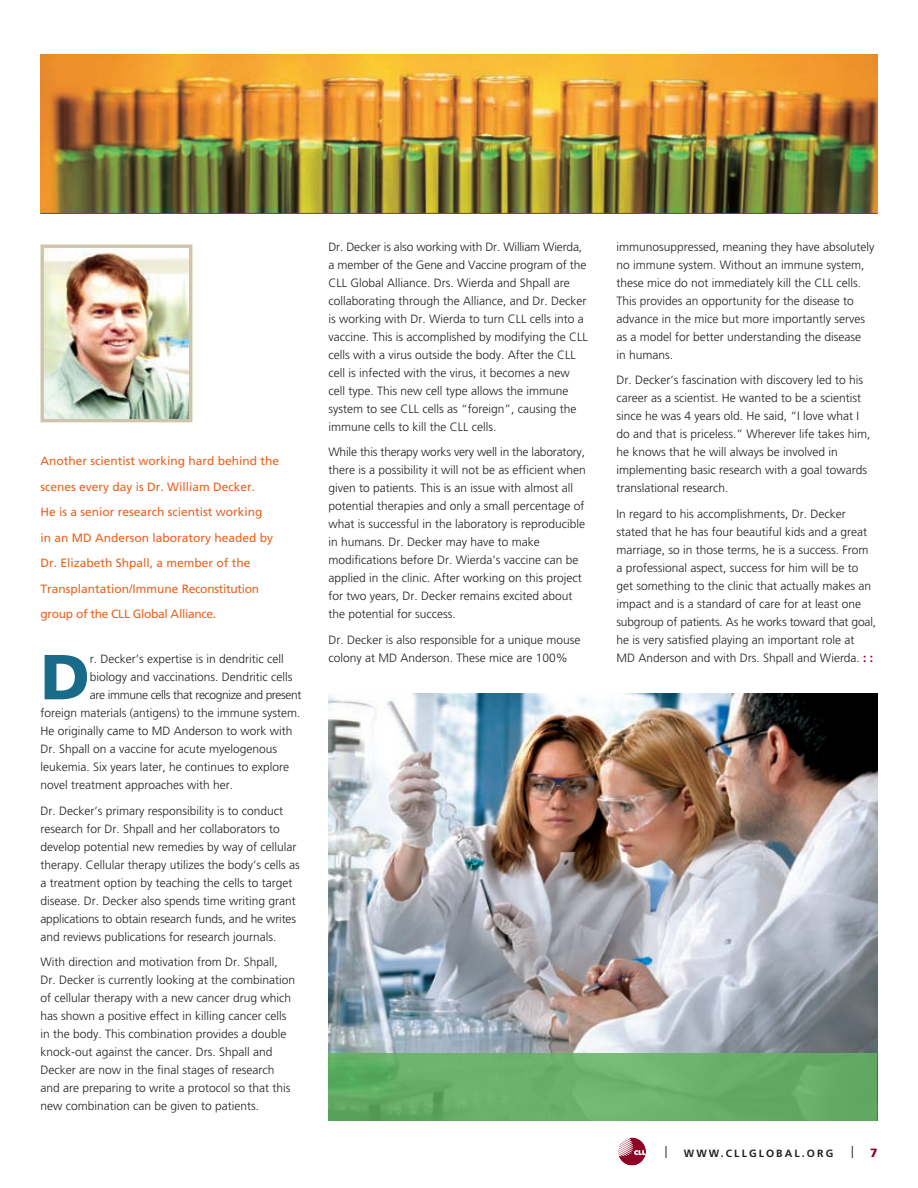
<style>
.page{position:relative;width:918px;height:1188px;background:#fff}
.page>*{position:absolute;margin:0;border:0;box-sizing:border-box;transform-origin:0 0}
.t1{font:900 63.6px "Frutiger";color:#1a6a89}
.t2{font:300 12px/18px "Frutiger";color:#231f20}
.t3{font:12px/25.5px "Frutiger";color:#eb6220}
.t4{font:300 12px "Frutiger";letter-spacing:-.03em;color:#231f20}
.t5{font:condensed 12px "Frutiger";color:#231f20}
.t6{font:900 12px "Frutiger";color:#900126}
.t7{font:700 10.5px "Frutiger";letter-spacing:.2em;color:#231f20}
.s1{font-weight:700;color:#900126}
</style>
<div class="page">
<img style="left:40px;top:54px;width:838px;height:159px">
<img style="left:44px;top:249px;width:144px;height:169px">
<div style="left:40px;top:245px;width:152px;height:177px;border:3px solid #d1c3ac"></div>
<svg style="left:618px;top:1138px;width:28px;height:28px"></svg>
<img style="left:328px;top:693px;width:550px;height:360px">
<svg style="left:328px;top:1053px;width:550px;height:67px;background:#67ae69"></svg>
<hr style="left:40px;top:213px;width:838px;height:1px;background:#1a6a89">
<p class="t3" style="left:40px;top:448px;width:240px">Another scientist working hard behind the scenes every day is Dr. William Decker.<br>He is a senior research scientist working<br>in an MD Anderson laboratory headed by Dr. Elizabeth Shpall, a member of the Transplantation/Immune Reconstitution group of the CLL Global Alliance.</p>
<h1 class="t1" style="left:40px;top:639px;width:51px">D</h1>
<p class="t2" style="left:90px;top:650px;width:195px">r. Decker’s expertise is in dendritic cell</p>
<p class="t2" style="left:90px;top:668px;width:204px">biology and vaccinations. Dendritic cells</p>
<p class="t4" style="left:90px;top:688px;width:213px">are immune cells that recognize and present</p>
<p class="t2" style="left:40px;top:704px;width:262px">foreign materials (antigens) to the immune system.</p>
<p class="t2" style="left:40px;top:722px;width:254px">He originally came to MD Anderson to work with</p>
<p class="t2" style="left:40px;top:740px;width:238px">Dr. Shpall on a vaccine for acute myelogenous</p>
<p class="t2" style="left:40px;top:758px;width:250px">leukemia. Six years later, he continues to explore</p>
<p class="t2" style="left:40px;top:776px;width:194px">novel treatment approaches with her.</p>
<p class="t2" style="left:40px;top:802px;width:261px">Dr. Decker’s primary responsibility is to conduct research for Dr. Shpall and her collaborators to develop potential new remedies by way of cellular therapy. Cellular therapy utilizes the body’s cells as a treatment option by teaching the cells to target disease. Dr. Decker also spends time writing grant applications to obtain research funds, and he writes and reviews publications for research journals.</p>
<p class="t2" style="left:40px;top:953px;width:256px">With direction and motivation from Dr. Shpall, Dr. Decker is currently looking at the combination of cellular therapy with a new cancer drug which has shown a positive effect in killing cancer cells in the body. This combination provides a double knock-out against the cancer. Drs. Shpall and Decker are now in the final stages of research and are preparing to write a protocol so that this new combination can be given to patients.</p>
<p class="t2" style="left:328px;top:238px;width:261px">Dr. Decker is also working with Dr. William Wierda, a member of the Gene and Vaccine program of the CLL Global Alliance. Drs. Wierda and Shpall are collaborating through the Alliance, and Dr. Decker is working with Dr. Wierda to turn CLL cells into a vaccine. This is accomplished by modifying the CLL cells with a virus outside the body. After the CLL cell is infected with the virus, it becomes a new cell type. This new cell type allows the immune system to see CLL cells as “foreign”, causing the immune cells to kill the CLL cells.</p>
<p class="t2" style="left:328px;top:443px;width:259px">While this therapy works very well in the laboratory, there is a possibility it will not be as efficient when given to patients. This is an issue with almost all potential therapies and only a small percentage of what is successful in the laboratory is reproducible in humans. Dr. Decker may have to make modifications before Dr. Wierda’s vaccine can be applied in the clinic. After working on this project for two years, Dr. Decker remains excited about the potential for success.</p>
<p class="t2" style="left:328px;top:631px;width:254px">Dr. Decker is also responsible for a unique mouse colony at MD Anderson. These mice are 100%</p>
<p class="t2" style="left:616px;top:238px;width:260px">immunosuppressed, meaning they have absolutely no immune system. Without an immune system, these mice do not immediately kill the CLL cells.<br>This provides an opportunity for the disease to advance in the mice but more importantly serves as a model for better understanding the disease<br>in humans.</p>
<p class="t2" style="left:616px;top:371px;width:256px">Dr. Decker’s fascination with discovery led to his career as a scientist. He wanted to be a scientist since he was 4 years old. He said, “I love what I do and that is priceless.” Wherever life takes him, he knows that he will always be involved in implementing basic research with a goal towards translational research.</p>
<p class="t2" style="left:616px;top:505px;width:261px">In regard to his accomplishments, Dr. Decker stated that he has four beautiful kids and a great marriage, so in those terms, he is a success. From a professional aspect, success for him will be to get something to the clinic that actually makes an impact and is a standard of care for at least one subgroup of patients. As he works toward that goal, he is very satisfied playing an important role at<br>MD Anderson and with Drs. Shpall and Wierda. <span class="s1">: :</span></p>
<p class="t5" style="left:665px;top:1144px;width:4px">|</p>
<p class="t7" style="left:684px;top:1147px;width:151px">WWW.C LLGLOBAL.OR G</p>
<p class="t5" style="left:851px;top:1144px;width:4px">|</p>
<p class="t6" style="left:870px;top:1145px;width:9px">7</p>
</div>
